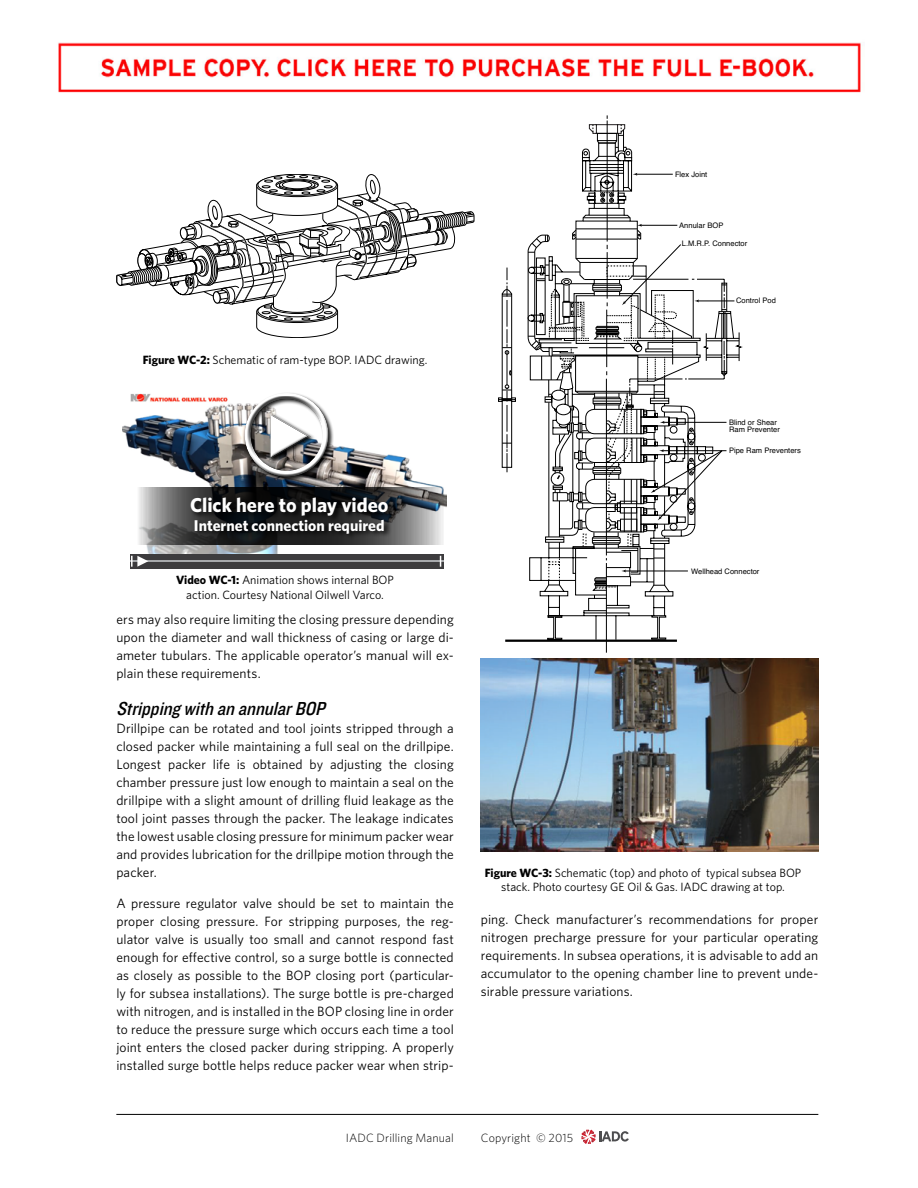
<style>
.page{position:relative;width:918px;height:1188px;background:#fff}
.page>*{position:absolute;margin:0;border:0;box-sizing:border-box;transform-origin:0 0}
.t1{font:700 20.1px "Whitney";color:#fff}
.t2{font:italic 19.5px "Knockout 30 Junior Welterwt";color:#000}
.t3{font:700 15.6px "Whitney";color:#fff}
.t4{font:13.5px/18px "Whitney";letter-spacing:.01em;color:#000;text-align:justify}
.t5{font:12px/14.4px "Whitney";color:#000;text-align:center}
.t6{font:300 12px "Whitney";letter-spacing:.01em;color:#000}
.t7{font:7.5px/7.5px "Helvetica";color:#000}
.s1{font-weight:700}
</style>
<div class="page">
<svg style="left:581px;top:1130px;width:48px;height:14px"></svg>
<hr style="left:116px;top:1114px;width:702px;height:1px;background:#000">
<svg style="left:116px;top:174px;width:358px;height:164px"></svg>
<hr style="left:505px;top:640px;width:172px;height:2px;background:#000">
<svg style="left:527px;top:124px;width:213px;height:516px"></svg>
<svg style="left:498px;top:268px;width:18px;height:204px"></svg>
<img style="left:481px;top:659px;width:337px;height:192px">
<img style="left:123px;top:393px;width:324px;height:171px">
<div style="left:130px;top:554px;width:313px;height:14px;background:#3d3c3e"></div>
<hr style="left:130px;top:560px;width:313px;height:2px;background:#a7a9ac">
<svg style="left:131px;top:556px;width:17px;height:11px"></svg>
<div style="left:244px;top:392px;width:90px;height:91px;background:#000;opacity:.88"></div>
<div style="left:242px;top:391px;width:84px;height:83px;background:#fff;opacity:.75"></div>
<div style="left:246px;top:396px;width:83px;height:82px;background:#000;opacity:.75"></div>
<div style="left:268px;top:412px;width:48px;height:54px;background:#000;opacity:.88"></div>
<div style="left:266px;top:409px;width:47px;height:53px;background:#fff;opacity:.75"></div>
<div style="left:266px;top:434px;width:48px;height:30px;background:#000;opacity:.75"></div>
<svg style="left:130px;top:488px;width:313px;height:57px;background:#6d6e6f"></svg>
<div style="left:190px;top:496px;width:206px;height:44px;background:#000;opacity:.88"></div>
<img style="left:58px;top:42px;width:803px;height:51px">
<p class="t7" style="left:675px;top:171px;width:34px">Flex Joint</p>
<p class="t7" style="left:679px;top:222px;width:46px">Annular BOP</p>
<p class="t7" style="left:682px;top:240px;width:67px">L.M.R.P. Connector</p>
<p class="t5" style="left:143px;top:352px;width:286px"><span class="s1">Figure WC-2:</span> Schematic of ram-type BOP. IADC drawing.</p>
<h1 class="t1" style="left:190px;top:491px;width:200px">Click here to play video</h1>
<p class="t3" style="left:194px;top:515px;width:192px">Internet connection required</p>
<p class="t5" style="left:176px;top:573px;width:219px"><span class="s1">Video WC-1:</span> Animation shows internal BOP action. Courtesy National Oilwell Varco.</p>
<p class="t4" style="left:116px;top:610px;width:339px">ers may also require limiting the closing pressure depending upon the diameter and wall thickness of casing or large di&shy;ameter tubulars. The applicable operator’s manual will ex&shy;plain these requirements.</p>
<h2 class="t2" style="left:116px;top:695px;width:216px">StrippingwithanannularBOP</h2>
<p class="t4" style="left:116px;top:719px;width:339px">Drillpipe can be rotated and tool joints stripped through a closed packer while maintaining a full seal on the drillpipe.<br>Longest packer life is obtained by adjusting the closing chamber pressure just low enough to maintain a seal on the drillpipe with a slight amount of drilling fluid leakage as the tool joint passes through the packer. The leakage indicates the lowest usable closing pressure for minimum packer wear and provides lubrication for the drillpipe motion through the packer.</p>
<p class="t4" style="left:116px;top:894px;width:339px">A pressure regulator valve should be set to maintain the proper closing pressure. For stripping purposes, the reg&shy;ulator valve is usually too small and cannot respond fast enough for effective control, so a surge bottle is connected as closely as possible to the BOP closing port (particular&shy;ly for subsea installations). The surge bottle is pre-charged with nitrogen, and is installed in the BOP closing line in order to reduce the pressure surge which occurs each time a tool joint enters the closed packer during stripping. A properly installed surge bottle helps reduce packer wear when strip-</p>
<p class="t7" style="left:736px;top:296px;width:41px">Control Pod</p>
<p class="t7" style="left:729px;top:419px;width:52px">Blind or Shear<br>Ram Preventer</p>
<p class="t7" style="left:729px;top:447px;width:73px">Pipe Ram Preventers</p>
<p class="t7" style="left:691px;top:568px;width:70px">Wellhead Connector</p>
<p class="t5" style="left:485px;top:865px;width:318px"><span class="s1">Figure WC-3:</span> Schematic (top) and photo of typical subsea BOP stack. Photo courtesy GE Oil &amp; Gas. IADC drawing at top.</p>
<p class="t4" style="left:481px;top:910px;width:339px">ping. Check manufacturer’s recommendations for proper nitrogen precharge pressure for your particular operating requirements. In subsea operations, it is advisable to add an accumulator to the opening chamber line to prevent unde&shy;sirable pressure variations.</p>
<p class="t6" style="left:346px;top:1130px;width:110px">IADC Drilling Manual</p>
<p class="t6" style="left:481px;top:1130px;width:94px">Copyright © 2015</p>
</div>
